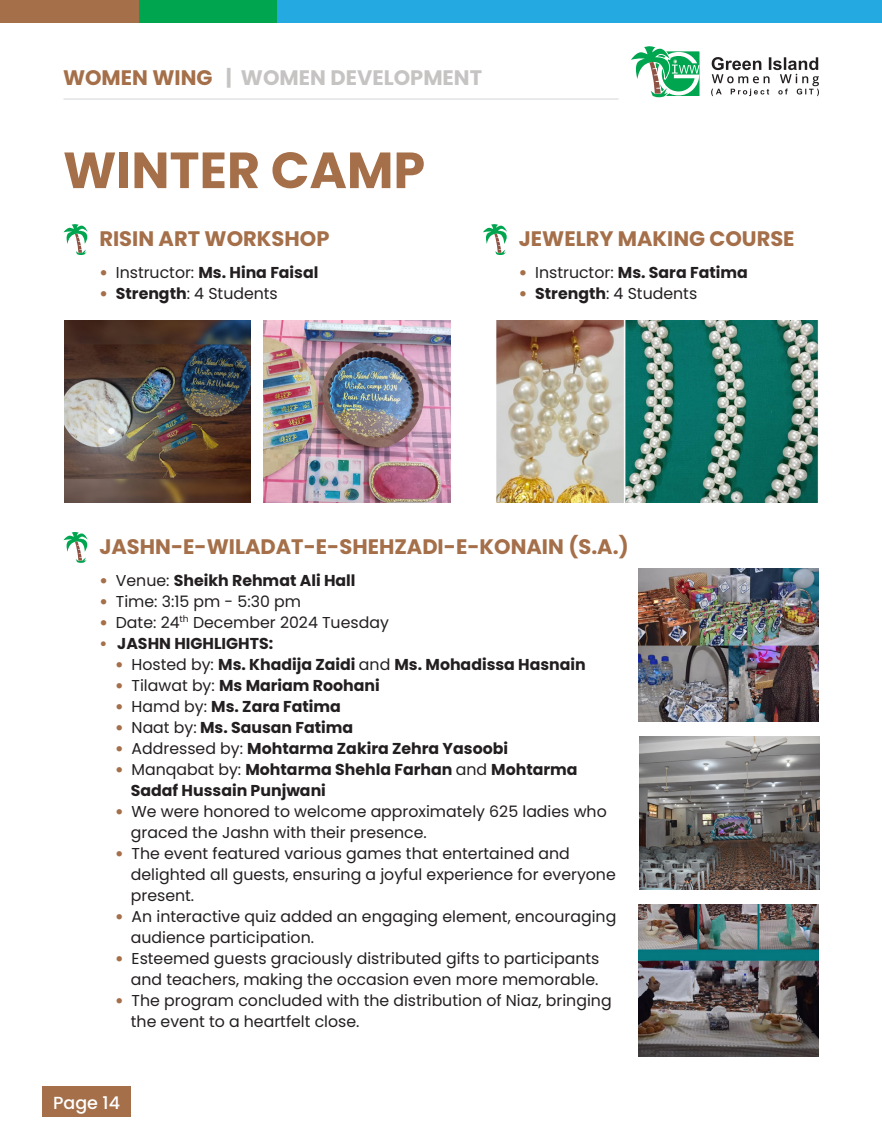
<style>
.page{position:relative;width:882px;height:1134px;background:#fff}
.page>*{position:absolute;margin:0;border:0;box-sizing:border-box;transform-origin:0 0}
.t1{font:700 50.75px "Poppins";color:#a46f49}
.t2{font:700 21px "Poppins";color:#a46f49}
.t3{font:700 21px "Poppins";color:#c6c4c3}
.t4{font:500 17.5px "Poppins";color:#fff}
.t5{font:15.75px/21px "Poppins";color:#231f20}
.t6{font:700 15.75px/21px "Poppins";color:#231f20}
.s1{color:#a46f49}
.s2{font-weight:900;color:#a46f49}
.s3{font-weight:400}
.s4{font-weight:700}
</style>
<div class="page">
<div style="left:42px;top:1086px;width:89px;height:30px;background:#a46f49"></div>
<svg style="left:711px;top:57px;width:108px;height:39px"></svg>
<div style="left:277px;top:0;width:605px;height:23px;background:#24aae1"></div>
<div style="left:138px;top:0;width:139px;height:23px;background:#00a54f"></div>
<div style="left:0;top:0;width:138px;height:23px;background:#a46f49"></div>
<hr style="left:63px;top:98px;width:556px;height:2px;background:#e6e7e9">
<svg style="left:631px;top:46px;width:68px;height:52px"></svg>
<svg style="left:63px;top:224px;width:25px;height:31px"></svg>
<svg style="left:63px;top:532px;width:25px;height:31px"></svg>
<svg style="left:483px;top:224px;width:24px;height:31px"></svg>
<img style="left:64px;top:321px;width:187px;height:181px">
<img style="left:264px;top:321px;width:186px;height:181px">
<img style="left:496px;top:321px;width:323px;height:181px">
<img style="left:639px;top:736px;width:181px;height:153px">
<img style="left:639px;top:569px;width:180px;height:153px">
<img style="left:639px;top:904px;width:180px;height:153px">
<h2 class="t3" style="left:63px;top:66px;width:421px"><span class="s1">WOMEN WING</span> | WOMEN DEVELOPMENT</h2>
<p class="t1" style="left:63px;top:141px;width:364px">WINTER CAMP</p>
<p class="t2" style="left:99px;top:227px;width:232px">RISIN ART WORKSHOP</p>
<p class="t6" style="left:99px;top:262px;width:221px"><span class="s2">•</span> <span class="s3">Instructor:</span> Ms. Hina Faisal</p>
<p class="t5" style="left:99px;top:283px;width:180px"><span class="s2">•</span> <span class="s4">Strength</span>: 4 Students</p>
<p class="t2" style="left:519px;top:227px;width:277px">JEWELRY MAKING COURSE</p>
<p class="t6" style="left:519px;top:262px;width:231px"><span class="s2">•</span> <span class="s3">Instructor:</span> Ms. Sara Fatima</p>
<p class="t5" style="left:519px;top:283px;width:180px"><span class="s2">•</span> <span class="s4">Strength</span>: 4 Students</p>
<p class="t2" style="left:99px;top:535px;width:531px">JASHN-E-WILADAT-E-SHEHZADI-E-KONAIN (S.A.)</p>
<p class="t6" style="left:99px;top:570px;width:258px"><span class="s2">•</span> <span class="s3">Venue:</span> Sheikh Rehmat Ali Hall</p>
<p class="t5" style="left:99px;top:591px;width:203px"><span class="s2">•</span> Time: 3:15 pm - 5:30 pm</p>
<p class="t5" style="left:99px;top:612px;width:291px"><span class="s2">•</span> Date: 24<sup>th</sup> December 2024 Tuesday</p>
<p class="t6" style="left:99px;top:633px;width:175px"><span class="s1">•</span> JASHN HIGHLIGHTS:</p>
<p class="t6" style="left:115px;top:654px;width:472px"><span class="s2">•</span> <span class="s3">Hosted by:</span> Ms. Khadija Zaidi <span class="s3">and</span> Ms. Mohadissa Hasnain</p>
<p class="t6" style="left:115px;top:675px;width:266px"><span class="s2">•</span> <span class="s3">Tilawat by:</span> Ms Mariam Roohani</p>
<p class="t6" style="left:115px;top:696px;width:227px"><span class="s2">•</span> <span class="s3">Hamd by:</span> Ms. Zara Fatima</p>
<p class="t6" style="left:115px;top:717px;width:240px"><span class="s2">•</span> <span class="s3">Naat by:</span> Ms. Sausan Fatima</p>
<p class="t6" style="left:115px;top:738px;width:394px"><span class="s2">•</span> <span class="s3">Addressed by:</span> Mohtarma Zakira Zehra Yasoobi</p>
<p class="t6" style="left:131px;top:759px;width:448px;text-indent:-16px"><span class="s2">•</span> <span class="s3">Manqabat by:</span> Mohtarma Shehla Farhan <span class="s3">and</span> Mohtarma<br>Sadaf Hussain Punjwani</p>
<p class="t5" style="left:131px;top:801px;width:477px;text-indent:-16px"><span class="s2">•</span> We were honored to welcome approximately 625 ladies who graced the Jashn with their presence.</p>
<p class="t5" style="left:131px;top:843px;width:486px;text-indent:-16px"><span class="s2">•</span> The event featured various games that entertained and delighted all guests, ensuring a joyful experience for everyone present.</p>
<p class="t5" style="left:131px;top:906px;width:487px;text-indent:-16px"><span class="s2">•</span> An interactive quiz added an engaging element, encouraging audience participation.</p>
<p class="t5" style="left:115px;top:948px;width:486px;text-align:right"><span class="s2">•</span> Esteemed guests graciously distributed gifts to participants and teachers, making the occasion even more memorable.</p>
<p class="t5" style="left:131px;top:990px;width:482px;text-indent:-16px"><span class="s2">•</span> The program concluded with the distribution of Niaz, bringing the event to a heartfelt close.</p>
<p class="t4" style="left:53px;top:1092px;width:68px">Page 14</p>
</div>
